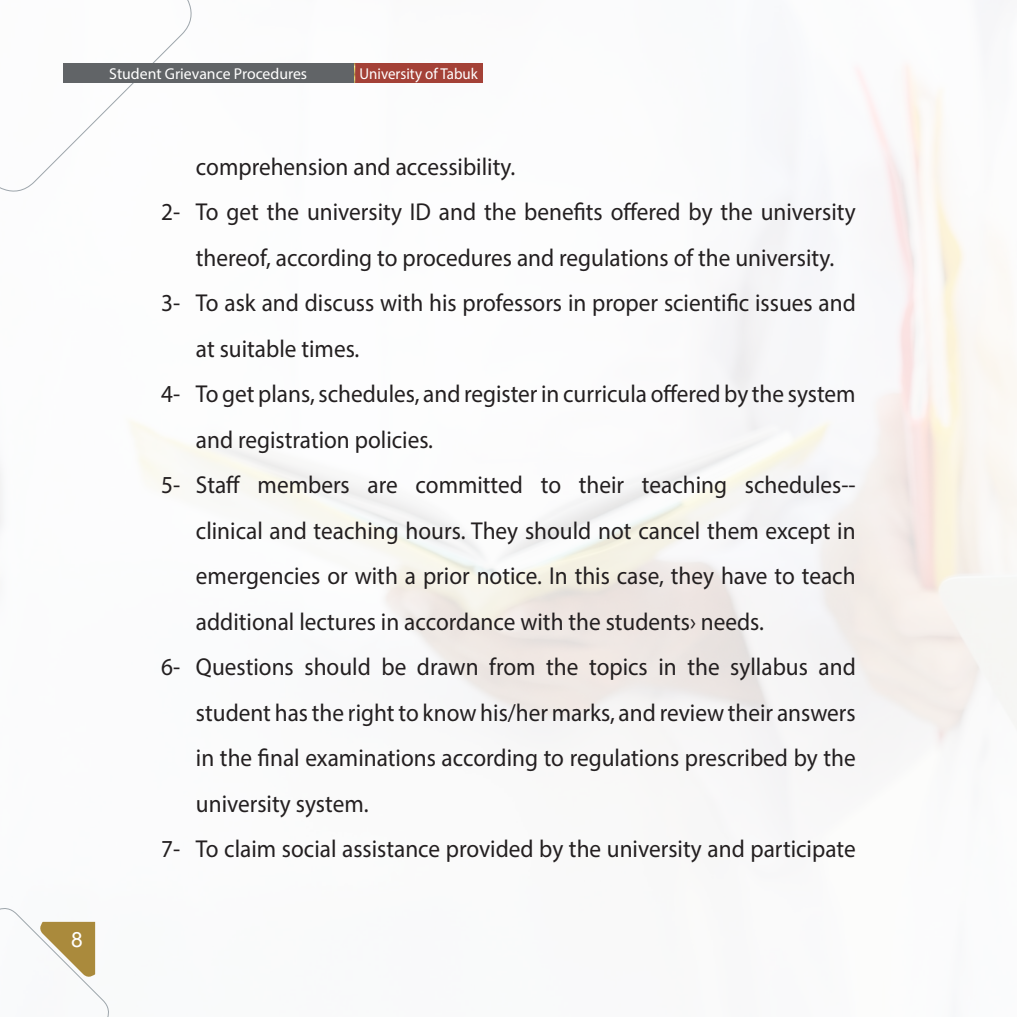
<style>
.page{position:relative;width:1017px;height:1017px;background:#fff}
.page>*{position:absolute;margin:0;border:0;box-sizing:border-box;transform-origin:0 0}
.t1{font:24.5px/45.5px "Myriad Pro";color:#231f20;scale:.95 1}
.t2{font:21px "Arial";color:#fff}
.t3{font:15.75px "Myriad Pro";color:#fff}
.t4{font:15.75px "Myriad Pro";color:#fff;scale:.95 1}
</style>
<div class="page">
<img style="left:204px;top:63px;width:813px;height:757px">
<svg style="left:0;top:0;width:204px;height:528px"></svg>
<div style="left:355px;top:63px;width:127px;height:20px;background:#a44137"></div>
<hr style="left:353px;top:63px;width:2px;height:20px;background:#fff">
<svg style="left:0;top:908px;width:109px;height:109px"></svg>
<div style="left:63px;top:63px;width:290px;height:20px;background:#616467"></div>
<p class="t3" style="left:109px;top:64px;width:199px">Student Grievance Procedures</p>
<p class="t4" style="left:360px;top:64px;width:126px">University of Tabuk</p>
<p class="t2" style="left:71px;top:926px;width:13px">8</p>
<p class="t1" style="left:196px;top:143px;width:338px">comprehension and accessibility.</p>
<p class="t1" style="left:161px;top:189px;width:732px;text-align:center">2- To get the university ID and the benefits offered by the university thereof, according to procedures and regulations of the university.</p>
<p class="t1" style="left:196px;top:280px;width:696px;text-indent:-35px">3- To ask and discuss with his professors in proper scientific issues and at suitable times.</p>
<p class="t1" style="left:196px;top:371px;width:696px;text-indent:-35px">4- To get plans, schedules, and register in curricula offered by the system and registration policies.</p>
<p class="t1" style="left:196px;top:462px;width:696px;text-align:justify;text-indent:-35px">5- Staff members are committed to their teaching schedules-- clinical and teaching hours. They should not cancel them except in emergencies or with a prior notice. In this case, they have to teach additional lectures in accordance with the students› needs.</p>
<p class="t1" style="left:196px;top:644px;width:696px;text-align:justify;text-indent:-35px">6- Questions should be drawn from the topics in the syllabus and student has the right to know his/her marks, and review their answers in the final examinations according to regulations prescribed by the university system.</p>
<p class="t1" style="left:161px;top:826px;width:732px">7- To claim social assistance provided by the university and participate</p>
</div>
